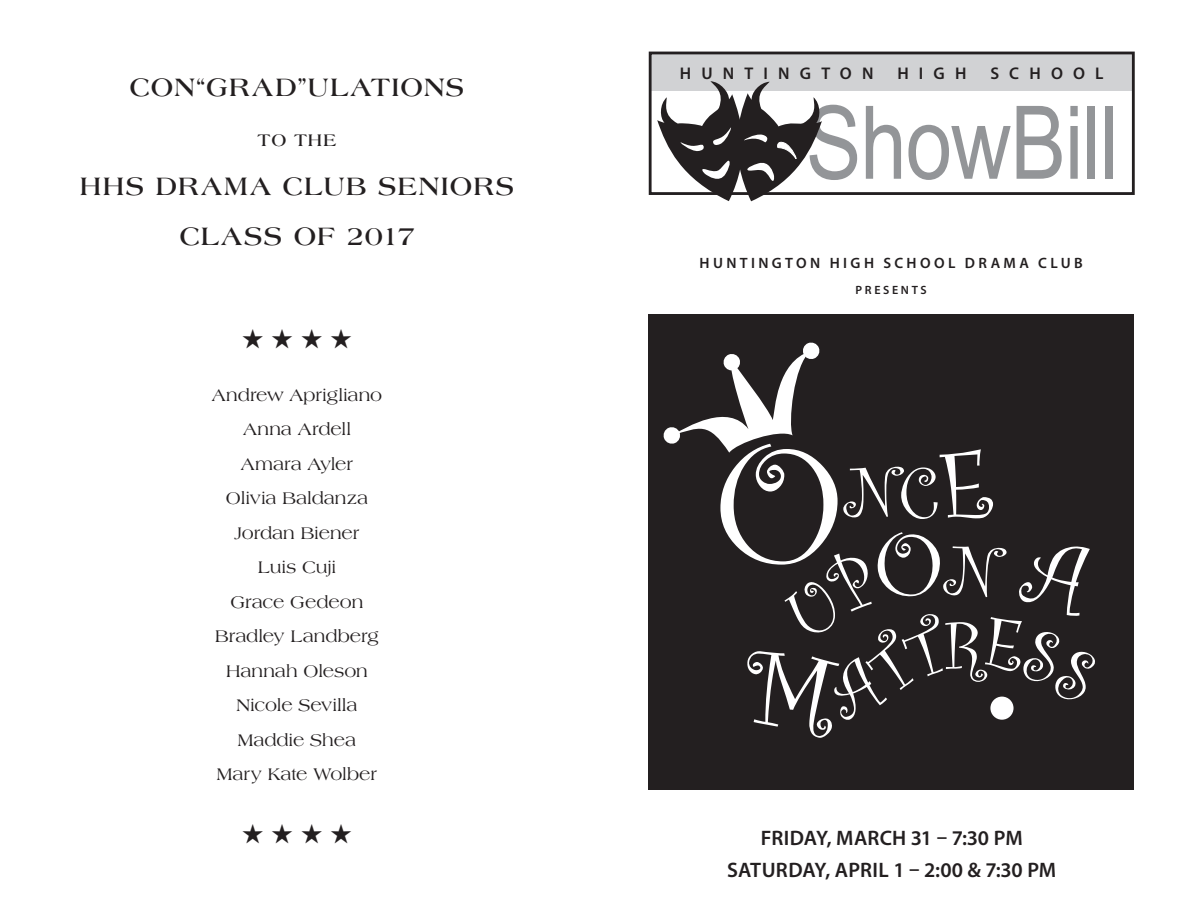
<style>
.page{position:relative;width:1188px;height:918px;background:#fff}
.page>*{position:absolute;margin:0;border:0;box-sizing:border-box;transform-origin:0 0}
.t1{font:101.7px "Arial Narrow";letter-spacing:-.01em;color:#939598}
.cast_bios{font:700 27px "Americana";letter-spacing:.045em;color:#231f20}
.cast_bios-2{font:27px "Zapf Dingbats ITC";color:#231f20}
.t2{font:600 21px "Myriad Pro";letter-spacing:.005em;color:#231f20}
.cast_bios-3{font:18px "Americana";letter-spacing:-.005em;color:#231f20}
.cast_bios-4{font:700 18px "Americana";color:#231f20}
.t3{font:600 16.95px "Myriad Pro";letter-spacing:.6em;color:#231f20}
.t4{font:600 15px "Myriad Pro";letter-spacing:.225em;color:#231f20}
.t5{font:600 12px "Myriad Pro";letter-spacing:.22em;color:#231f20}
</style>
<div class="page">
<div style="left:651px;top:54px;width:482px;height:37px;background:#d1d2d4"></div>
<div style="left:649px;top:52px;width:486px;height:143px;border:3px solid #231f20"></div>
<svg style="left:657px;top:81px;width:165px;height:120px"></svg>
<div style="left:649px;top:314px;width:485px;height:476px;background:#231f20"></div>
<svg style="left:663px;top:342px;width:432px;height:396px"></svg>
<p class="cast_bios" style="left:130px;top:72px;width:336px">CON“GRAD”ULATIONS</p>
<p class="cast_bios-4" style="left:258px;top:129px;width:80px">TO THE</p>
<p class="cast_bios" style="left:80px;top:171px;width:436px">HHS DRAMA CLUB SENIORS</p>
<p class="cast_bios" style="left:179px;top:220px;width:237px">CLASS OF 2017</p>
<p class="cast_bios-2" style="left:242px;top:326px;width:112px">★ ★ ★ ★</p>
<p class="cast_bios-3" style="left:212px;top:385px;width:172px">Andrew Aprigliano</p>
<p class="cast_bios-3" style="left:243px;top:419px;width:109px">Anna Ardell</p>
<p class="cast_bios-3" style="left:241px;top:454px;width:114px">Amara Ayler</p>
<p class="cast_bios-3" style="left:226px;top:488px;width:144px">Olivia Baldanza</p>
<p class="cast_bios-3" style="left:235px;top:523px;width:126px">Jordan Biener</p>
<p class="cast_bios-3" style="left:258px;top:557px;width:80px">Luis Cuji</p>
<p class="cast_bios-3" style="left:231px;top:592px;width:134px">Grace Gedeon</p>
<p class="cast_bios-3" style="left:215px;top:626px;width:165px">Bradley Landberg</p>
<p class="cast_bios-3" style="left:226px;top:661px;width:143px">Hannah Oleson</p>
<p class="cast_bios-3" style="left:237px;top:695px;width:122px">Nicole Sevilla</p>
<p class="cast_bios-3" style="left:238px;top:730px;width:120px">Maddie Shea</p>
<p class="cast_bios-3" style="left:217px;top:764px;width:162px">Mary Kate Wolber</p>
<p class="cast_bios-2" style="left:242px;top:821px;width:112px">★ ★ ★ ★</p>
<p class="t3" style="left:680px;top:62px;width:195px">HUNTINGTON</p>
<p class="t3" style="left:897px;top:62px;width:71px">HIGH</p>
<p class="t3" style="left:990px;top:62px;width:115px">SCHOOL</p>
<p class="t1" style="left:806px;top:68px;width:314px">ShowBill</p>
<p class="t4" style="left:700px;top:253px;width:385px">HUNTINGTON HIGH SCHOOL DRAMA CLUB</p>
<p class="t5" style="left:856px;top:282px;width:73px">PRESENTS</p>
<p class="t2" style="left:761px;top:825px;width:263px">FRIDAY, MARCH 31 – 7:30 PM</p>
<p class="t2" style="left:727px;top:856px;width:331px">SATURDAY, APRIL 1 – 2:00 &amp; 7:30 PM</p>
</div>
